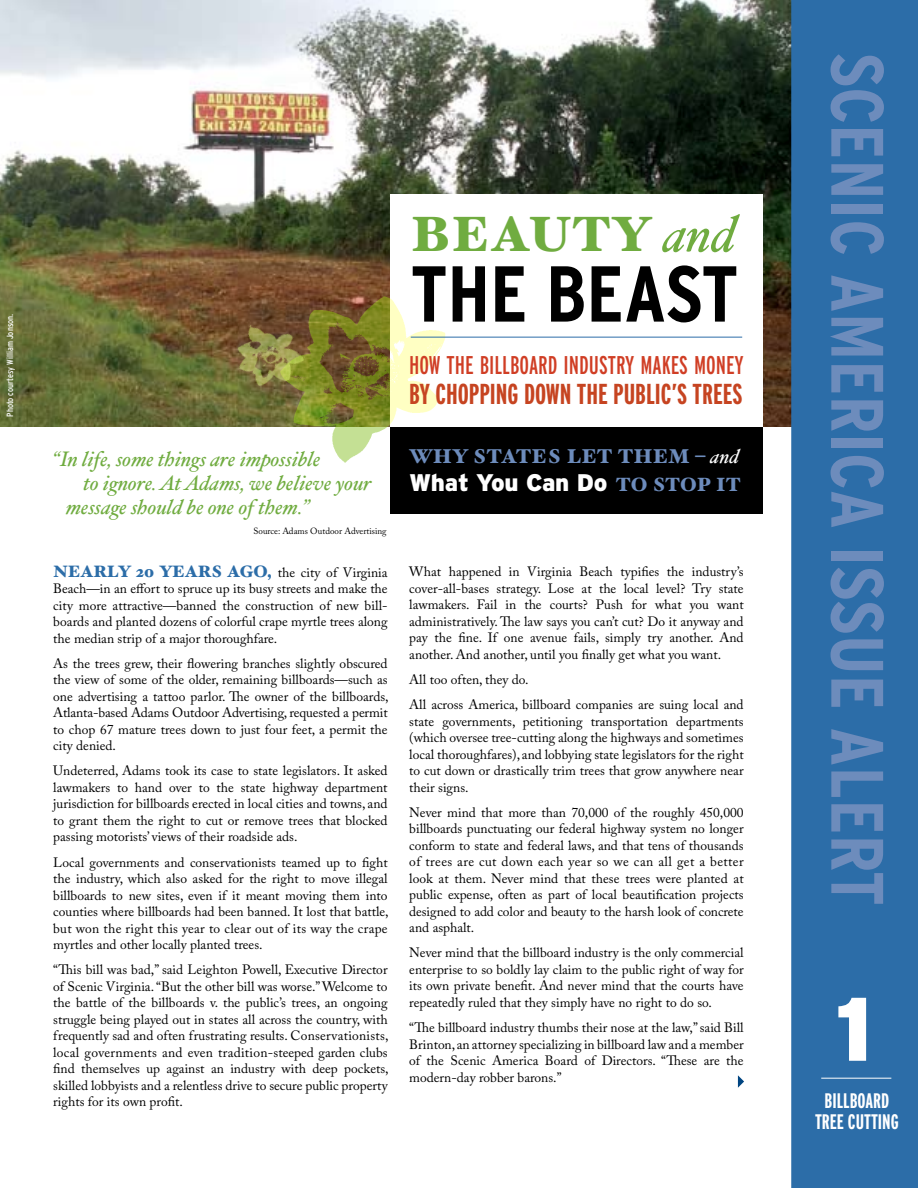
<style>
.page{position:relative;width:918px;height:1188px;background:#fff}
.page>*{position:absolute;margin:0;border:0;box-sizing:border-box;transform-origin:0 0}
.t1{font:900 90px "Interstate";color:#fff}
.t2{font:700 condensed 79.05px "Interstate";color:#000}
.t3{font:700 condensed 73.95px "Interstate";color:#6d8cbc}
.t4{font:900 49.65px "Hoefler Text";letter-spacing:.03em;color:#70ac40}
.t5{font:700 extra-condensed 28.8px "Interstate";color:#c64421}
.t6{font:extra-condensed 25.65px "Interstate";color:#d03e25}
.t7{font:900 24px "Interstate";letter-spacing:-.01em;color:#fff}
.t8{font:italic 21px "Hoefler Text";color:#70ac40}
.t9{font:700 extra-condensed 21px/21px "Interstate";color:#fff}
.t10{font:900 19.95px "Hoefler Text";letter-spacing:.01em;color:#6d8cbc}
.t11{font:900 16.5px "Hoefler Text";color:#2c6da8}
.t12{font:13.5px/16.5px "Adobe Caslon Pro";color:#000;text-align:justify}
.t13{font:9px "Adobe Caslon Pro";color:#000}
.t14{font:condensed 9px "Interstate";color:#fff}
.s1{font-family:"Adobe Caslon Pro";font-weight:400;font-size:13.5px;color:#000}
.s2{font-weight:400;font-style:italic;font-size:51.3px}
.s3{font-weight:400;font-style:italic;color:#fff}
.s4{font-family:"Hoefler Text";font-size:19.2px;color:#6d8cbc}
</style>
<div class="page">
<img style="left:0;top:0;width:791px;height:426px">
<div style="left:390px;top:195px;width:373px;height:232px;background:#fff"></div>
<svg style="left:738px;top:1075px;width:6px;height:13px"></svg>
<img style="left:266px;top:294px;width:181px;height:169px">
<div style="left:390px;top:427px;width:373px;height:87px;background:#000"></div>
<hr style="left:411px;top:337px;width:331px;height:1px;background:#2c6da8">
<img style="left:222px;top:311px;width:88px;height:86px">
<div style="left:791px;top:0;width:127px;height:1188px;background:#2c6da8"></div>
<hr style="left:821px;top:1078px;width:70px;height:1px;background:#fff">
<p class="t14" style="left:5px;top:417px;width:105px;rotate:-90deg">Photo courtesy William Jonson.</p>
<h3 class="t8" style="left:53px;top:446px;width:269px">“In life, some things are impossible</h3>
<h3 class="t8" style="left:83px;top:470px;width:290px">to ignore. At Adams, we believe your</h3>
<h3 class="t8" style="left:66px;top:494px;width:245px">message should be one of them.”</h3>
<p class="t13" style="left:253px;top:526px;width:135px">Source: Adams Outdoor Advertising</p>
<p class="t11" style="left:53px;top:561px;width:336px">NEARLY 20 YEARS AGO, <span class="s1">the city of Virginia</span></p>
<p class="t12" style="left:53px;top:580px;width:336px">Beach-—in an effort to spruce up its busy streets and make the city more attractive—banned the construction of new bill&shy;boards and planted dozens of colorful crape myrtle trees along the median strip of a major thoroughfare.</p>
<p class="t12" style="left:53px;top:655px;width:337px">As the trees grew, their flowering branches slightly obscured the view of some of the older, remaining billboards—such as one advertising a tattoo parlor. The owner of the billboards, Atlanta-based Adams Outdoor Advertising, requested a permit to chop 67 mature trees down to just four feet, a permit the city denied.</p>
<p class="t12" style="left:53px;top:763px;width:336px">Undeterred, Adams took its case to state legislators. It asked lawmakers to hand over to the state highway department jurisdiction for billboards erected in local cities and towns, and to grant them the right to cut or remove trees that blocked passing motorists’ views of their roadside ads.</p>
<p class="t12" style="left:53px;top:854px;width:337px">Local governments and conservationists teamed up to fight the industry, which also asked for the right to move illegal billboards to new sites, even if it meant moving them into counties where billboards had been banned. It lost that battle, but won the right this year to clear out of its way the crape myrtles and other locally planted trees.</p>
<p class="t12" style="left:53px;top:961px;width:337px">“This bill was bad,” said Leighton Powell, Executive Director of Scenic Virginia. “But the other bill was worse.” Welcome to the battle of the billboards v. the public’s trees, an ongoing struggle being played out in states all across the country, with frequently sad and often frustrating results. Conservationists, local governments and even tradition-steeped garden clubs find themselves up against an industry with deep pockets, skilled lobbyists and a relentless drive to secure public property rights for its own profit.</p>
<h3 class="t4" style="left:411px;top:205px;width:326px">BEAUTY <span class="s2">and</span></h3>
<h2 class="t2" style="left:411px;top:250px;width:329px">THE BEAST</h2>
<h3 class="t6" style="left:409px;top:351px;width:336px">HOW THE BILLBOARD INDUSTRY MAKES MONEY</h3>
<h3 class="t5" style="left:409px;top:378px;width:335px">BY CHOPPING DOWN THE PUBLIC’S TREES</h3>
<h3 class="t10" style="left:409px;top:445px;width:331px">WHY STATES LET THEM – <span class="s3">and</span></h3>
<h3 class="t7" style="left:409px;top:469px;width:333px">What You Can Do <span class="s4">TO STOP IT</span></h3>
<p class="t12" style="left:409px;top:563px;width:336px">What happened in Virginia Beach typifies the industry’s cover-all-bases strategy. Lose at the local level? Try state lawmakers. Fail in the courts? Push for what you want administratively. The law says you can’t cut? Do it anyway and pay the fine. If one avenue fails, simply try another. And another. And another, until you finally get what you want.</p>
<p class="t12" style="left:409px;top:667px;width:336px;line-height:25.2px">All too often, they do.<br>All across America, billboard companies are suing local and</p>
<p class="t12" style="left:409px;top:713px;width:336px">state governments, petitioning transportation departments (which oversee tree-cutting along the highways and sometimes local thoroughfares), and lobbying state legislators for the right to cut down or drastically trim trees that grow anywhere near their signs.</p>
<p class="t12" style="left:409px;top:804px;width:336px">Never mind that more than 70,000 of the roughly 450,000 billboards punctuating our federal highway system no longer conform to state and federal laws, and that tens of thousands of trees are cut down each year so we can all get a better look at them. Never mind that these trees were planted at public expense, often as part of local beautification projects designed to add color and beauty to the harsh look of concrete and asphalt.</p>
<p class="t12" style="left:409px;top:945px;width:336px">Never mind that the billboard industry is the only commercial enterprise to so boldly lay claim to the public right of way for its own private benefit. And never mind that the courts have repeatedly ruled that they simply have no right to do so.</p>
<p class="t12" style="left:409px;top:1019px;width:336px">“The billboard industry thumbs their nose at the law,” said Bill Brinton, an attorney specializing in billboard law and a member of the Scenic America Board of Directors. “These are the modern-day robber barons.”</p>
<h3 class="t3" style="left:899px;top:53px;width:855px;rotate:90deg">SCENIC AMERICA ISSUE ALERT</h3>
<h1 class="t1" style="left:835px;top:978px;width:39px">1</h1>
<h3 class="t9" style="left:815px;top:1090px;width:76px;text-indent:10px">BILLBOARD<br>TREE CUTTING</h3>
</div>
